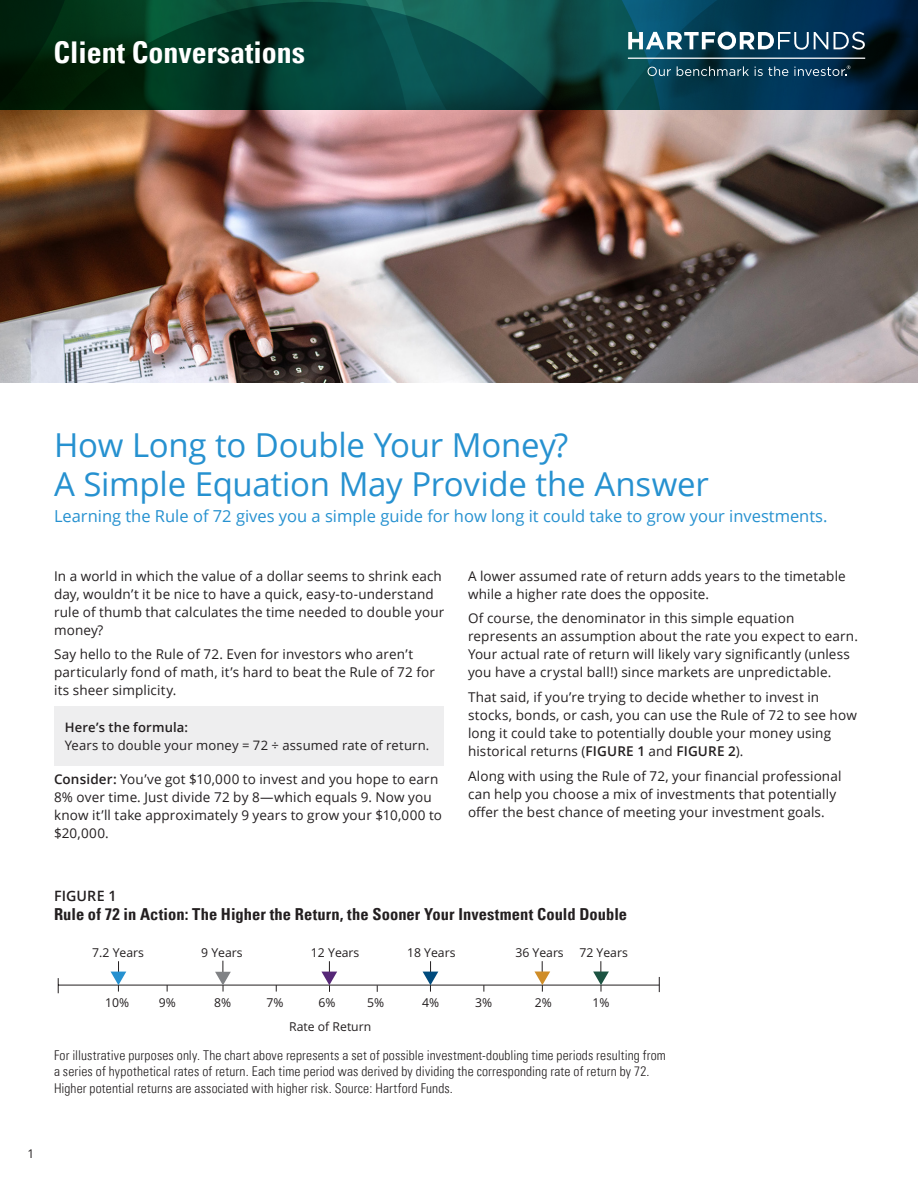
<style>
.page{position:relative;width:918px;height:1188px;background:#fff}
.page>*{position:absolute;margin:0;border:0;box-sizing:border-box;transform-origin:0 0}
.Body_copy{font:33px/39px "Open Sans";letter-spacing:-.01em;color:#2691d0}
.t1{font:700 condensed 30px "Univers LT Pro";color:#fff}
.t2{font:16.5px "Open Sans";color:#2691d0}
.Figure_Heading{font:700 condensed 16.5px "Univers LT Pro";letter-spacing:.005em;color:#231f20}
.Figure_Number{font:600 14.25px "Open Sans";letter-spacing:.01em;color:#231f20}
.Body_copy-2{font:13.5px/18px "Open Sans";letter-spacing:.01em;color:#231f20}
.Body_copy-3{font:300 condensed 13.5px/16.5px "Univers LT Pro";letter-spacing:.015em;color:#231f20}
.Body_copy-4{font:13.05px/18px "Open Sans";letter-spacing:.01em;color:#231f20}
.t3{font:12.15px "Open Sans";color:#231f20}
.t4{font:12px "Open Sans";color:#231f20}
.s1{font-weight:600}
</style>
<div class="page">
<img style="left:0;top:110px;width:918px;height:272px">
<div style="left:54px;top:706px;width:390px;height:60px;background:#eeeeef"></div>
<svg style="left:81px;top:2px;width:473px;height:108px;background:#064337"></svg>
<svg style="left:0;top:0;width:81px;height:110px;background:#001f09"></svg>
<svg style="left:554px;top:0;width:364px;height:110px;background:#124153"></svg>
<hr style="left:58px;top:985px;width:601px;height:1px;background:#231f20">
<svg style="left:58px;top:978px;width:1px;height:15px"></svg>
<svg style="left:659px;top:977px;width:1px;height:15px"></svg>
<svg style="left:215px;top:961px;width:16px;height:31px"></svg>
<svg style="left:321px;top:961px;width:16px;height:31px"></svg>
<svg style="left:423px;top:961px;width:15px;height:31px"></svg>
<svg style="left:535px;top:961px;width:15px;height:31px"></svg>
<svg style="left:111px;top:961px;width:15px;height:31px"></svg>
<svg style="left:593px;top:961px;width:16px;height:31px"></svg>
<p class="t1" style="left:53px;top:34px;width:253px">Client Conversations</p>
<p class="t4" style="left:28px;top:1145px;width:8px">1</p>
<p class="Body_copy" style="left:54px;top:425px;width:657px">How Long to Double Your Money?<br>A Simple Equation May Provide the Answer</p>
<p class="t2" style="left:54px;top:505px;width:775px">Learning the Rule of 72 gives you a simple guide for how long it could take to grow your investments.</p>
<p class="Body_copy-2" style="left:54px;top:566px;width:392px">In a world in which the value of a dollar seems to shrink each day, wouldn’t it be nice to have a quick, easy-to-understand rule of thumb that calculates the time needed to double your money?</p>
<p class="Body_copy-2" style="left:54px;top:645px;width:383px">Say hello to the Rule of 72. Even for investors who aren’t particularly fond of math, it’s hard to beat the Rule of 72 for its sheer simplicity.</p>
<p class="Body_copy-4" style="left:65px;top:718px;width:366px"><span class="s1">Here’s the formula:<br></span>Years to double your money = 72 ÷ assumed rate of return.</p>
<p class="Body_copy-2" style="left:54px;top:769px;width:390px"><span class="s1">Consider:</span> You’ve got $10,000 to invest and you hope to earn 8% over time. Just divide 72 by 8—which equals 9. Now you know it’ll take approximately 9 years to grow your $10,000 to $20,000.</p>
<p class="Body_copy-2" style="left:468px;top:566px;width:379px">A lower assumed rate of return adds years to the timetable while a higher rate does the opposite.</p>
<p class="Body_copy-2" style="left:468px;top:609px;width:392px">Of course, the denominator in this simple equation represents an assumption about the rate you expect to earn.<br>Your actual rate of return will likely vary significantly (unless you have a crystal ball!) since markets are unpredictable.</p>
<p class="Body_copy-2" style="left:468px;top:688px;width:390px">That said, if you’re trying to decide whether to invest in stocks, bonds, or cash, you can use the Rule of 72 to see how long it could take to potentially double your money using historical returns (<span class="s1">FIGURE 1</span> and <span class="s1">FIGURE 2</span>).</p>
<p class="Body_copy-2" style="left:468px;top:767px;width:375px">Along with using the Rule of 72, your financial professional can help you choose a mix of investments that potentially offer the best chance of meeting your investment goals.</p>
<p class="Figure_Number" style="left:54px;top:886px;width:64px">FIGURE 1</p>
<p class="Figure_Heading" style="left:54px;top:904px;width:575px">Rule of 72 in Action: The Higher the Return, the Sooner Your Investment Could Double</p>
<p class="t3" style="left:92px;top:944px;width:53px">7.2 Years</p>
<p class="t3" style="left:201px;top:945px;width:43px">9 Years</p>
<p class="t3" style="left:311px;top:944px;width:50px">12 Years</p>
<p class="t3" style="left:407px;top:944px;width:50px">18 Years</p>
<p class="t3" style="left:515px;top:945px;width:50px">36 Years</p>
<p class="t3" style="left:579px;top:945px;width:50px">72 Years</p>
<p class="t3" style="left:105px;top:994px;width:26px">10%</p>
<p class="t3" style="left:159px;top:994px;width:19px">9%</p>
<p class="t3" style="left:214px;top:994px;width:19px">8%</p>
<p class="t3" style="left:267px;top:994px;width:19px">7%</p>
<p class="t3" style="left:318px;top:994px;width:19px">6%</p>
<p class="t3" style="left:367px;top:994px;width:19px">5%</p>
<p class="t3" style="left:422px;top:994px;width:19px">4%</p>
<p class="t3" style="left:475px;top:994px;width:19px">3%</p>
<p class="t3" style="left:535px;top:994px;width:19px">2%</p>
<p class="t3" style="left:593px;top:994px;width:19px">1%</p>
<p class="t3" style="left:289px;top:1019px;width:84px">Rate of Return</p>
<p class="Body_copy-3" style="left:54px;top:1046px;width:614px">For illustrative purposes only. The chart above represents a set of possible investment-doubling time periods resulting from a series of hypothetical rates of return. Each time period was derived by dividing the corresponding rate of return by 72.<br>Higher potential returns are associated with higher risk. Source: Hartford Funds.</p>
</div>
